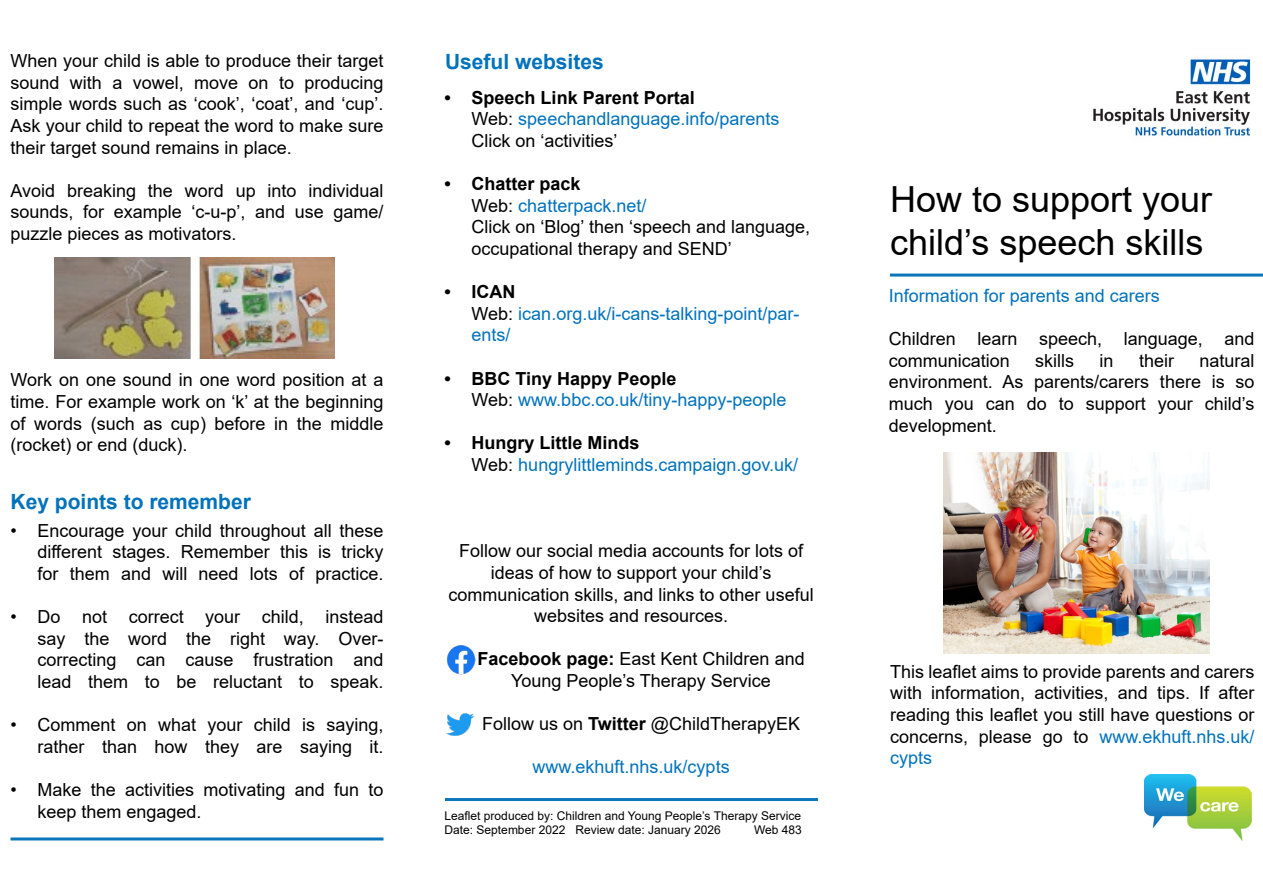
<style>
.page{position:relative;width:1263px;height:893px;background:#fff}
.page>*{position:absolute;margin:0;border:0;box-sizing:border-box;transform-origin:0 0}
.t1{font:36px/43.2px "Arial";color:#000}
.t2{font:700 21px "Arial";color:#0072bb}
.t3{font:18px/21.6px "Arial";color:#000;text-align:justify}
.t4{font:18px/21.6px "Arial";color:#0072bb}
.t5{font:12px "Arial";color:#000}
.s1{font-weight:700;color:#000}
.s2{color:#000}
.s3{font-weight:700}
.s4{color:#0072bb}
</style>
<div class="page">
<img style="left:1145px;top:774px;width:106px;height:66px">
<hr style="left:890px;top:274px;width:373px;height:3px;background:#0c76bc">
<hr style="left:445px;top:798px;width:373px;height:3px;background:#0c76bc">
<hr style="left:11px;top:837px;width:372px;height:3px;background:#0c76bc">
<img style="left:1093px;top:59px;width:158px;height:77px">
<img style="left:54px;top:258px;width:280px;height:101px">
<img style="left:944px;top:453px;width:265px;height:200px">
<img style="left:447px;top:645px;width:28px;height:29px">
<img style="left:446px;top:713px;width:27px;height:23px">
<p class="t3" style="left:11px;top:50px;width:374px">When your child is able to produce their target sound with a vowel, move on to producing simple words such as ‘cook’, ‘coat’, and ‘cup’.<br>Ask your child to repeat the word to make sure their target sound remains in place.</p>
<p class="t3" style="left:11px;top:179px;width:374px">Avoid breaking the word up into individual sounds, for example ‘c-u-p’, and use game/ puzzle pieces as motivators.</p>
<p class="t3" style="left:11px;top:369px;width:374px">Work on one sound in one word position at a time. For example work on ‘k’ at the beginning of words (such as cup) before in the middle (rocket) or end (duck).</p>
<p class="t2" style="left:11px;top:486px;width:242px">Key points to remember</p>
<p class="t3" style="left:38px;top:519px;width:347px;text-indent:-27px">• Encourage your child throughout all these different stages. Remember this is tricky for them and will need lots of practice.</p>
<p class="t3" style="left:38px;top:606px;width:347px;text-indent:-27px">• Do not correct your child, instead say the word the right way. Over&shy;correcting can cause frustration and lead them to be reluctant to speak.</p>
<p class="t3" style="left:11px;top:714px;width:374px;text-align:right">• Comment on what your child is saying, rather than how they are saying it.</p>
<p class="t3" style="left:38px;top:779px;width:347px;text-indent:-27px">• Make the activities motivating and fun to keep them engaged.</p>
<p class="t2" style="left:445px;top:47px;width:160px">Useful websites</p>
<p class="t4" style="left:472px;top:87px;width:309px;text-indent:-27px"><span class="s1">• Speech Link Parent Portal<br></span><span class="s2">Web:</span> speechandlanguage.info/parents<br><span class="s2">Click on ‘activities’</span></p>
<p class="t3" style="left:472px;top:173px;width:340px;text-align:left;text-indent:-27px"><span class="s3">• Chatter pack<br></span>Web: <span class="s4">chatterpack.net/<br></span>Click on ‘Blog’ then ‘speech and language, occupational therapy and SEND’</p>
<p class="t4" style="left:472px;top:281px;width:329px;text-indent:-27px"><span class="s1">• ICAN<br></span><span class="s2">Web:</span> ican.org.uk/i-cans-talking-point/par&shy;ents/</p>
<p class="t4" style="left:472px;top:367px;width:316px;text-indent:-27px"><span class="s1">• BBC Tiny Happy People<br></span><span class="s2">Web:</span> www.bbc.co.uk/tiny-happy-people</p>
<p class="t4" style="left:472px;top:432px;width:328px;text-indent:-27px"><span class="s1">• Hungry Little Minds<br></span><span class="s2">Web:</span> hungrylittleminds.campaign.gov.uk/</p>
<p class="t3" style="left:459px;top:540px;width:346px;text-align:center">Follow our social media accounts for lots of ideas of how to support your child’s</p>
<p class="t3" style="left:448px;top:583px;width:367px;text-align:center">communication skills, and links to other useful websites and resources.</p>
<p class="t3" style="left:477px;top:648px;width:329px"><span class="s3">Facebook page:</span> East Kent Children and</p>
<p class="t3" style="left:511px;top:670px;width:261px">Young People’s Therapy Service</p>
<p class="t3" style="left:482px;top:713px;width:320px">Follow us on <span class="s3">Twitter</span> @ChildTherapyEK</p>
<p class="t4" style="left:532px;top:756px;width:199px">www.ekhuft.nhs.uk/cypts</p>
<p class="t5" style="left:445px;top:808px;width:358px">Leaflet produced by: Children and Young People’s Therapy Service</p>
<p class="t5" style="left:445px;top:822px;width:278px">Date: September 2022 Review date: January 2026</p>
<p class="t5" style="left:754px;top:822px;width:49px">Web 483</p>
<p class="t1" style="left:890px;top:178px;width:324px">How to support your child’s speech skills</p>
<p class="t4" style="left:889px;top:285px;width:273px">Information for parents and carers</p>
<p class="t3" style="left:889px;top:328px;width:367px">Children learn speech, language, and communication</p>
<p class="t3" style="left:889px;top:350px;width:367px;text-indent:311px">natural environment. As parents/carers there is so much you can do to support your child’s development.</p>
<p class="t3" style="left:1035px;top:350px;width:40px">skills</p>
<p class="t3" style="left:1099px;top:350px;width:16px">in</p>
<p class="t3" style="left:1139px;top:350px;width:37px">their</p>
<p class="t3" style="left:890px;top:661px;width:366px">This leaflet aims to provide parents and carers with information, activities, and tips. If after reading this leaflet you still have questions or concerns, please go to <span class="s4">www.ekhuft.nhs.uk/ cypts</span></p>
</div>
